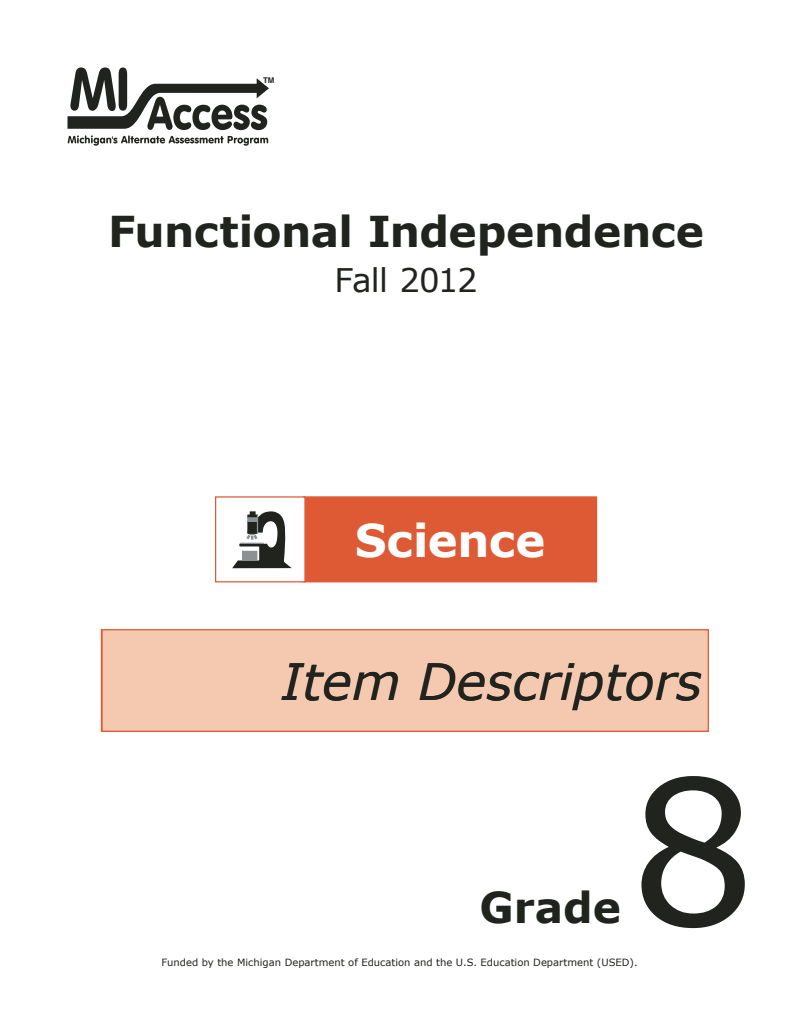
<style>
.page{position:relative;width:810px;height:1035px;background:#fff}
.page>*{position:absolute;margin:0;border:0;box-sizing:border-box;transform-origin:0 0}
.t1{font:200px "Verdana";color:#20231e}
.t2{font:italic 50px "Verdana";color:#20231e}
.t3{font:700 45px "Verdana";letter-spacing:-.005em;color:#fff}
.t4{font:700 42.5px "Verdana";letter-spacing:-.01em;color:#20231e}
.t5{font:32.5px "Verdana";letter-spacing:-.035em;color:#20231e}
.t6{font:10px "Verdana";color:#20231e}
.t7{font:700 7.88px "Helvetica";color:#20231e}
</style>
<div class="page">
<svg style="left:68px;top:68px;width:201px;height:78px"></svg>
<div style="left:303px;top:497px;width:294px;height:85px;background:#de5a35"></div>
<div style="left:303px;top:496px;width:294px;height:86px;border:1px solid #de5a35"></div>
<div style="left:216px;top:497px;width:89px;height:85px;background:#fff"></div>
<svg style="left:232px;top:511px;width:59px;height:58px"></svg>
<svg style="left:247px;top:517px;width:11px;height:5px"></svg>
<div style="left:242px;top:551px;width:15px;height:9px;background:#8b9293"></div>
<div style="left:215px;top:496px;width:91px;height:86px;border:1px solid #de5a35"></div>
<div style="left:102px;top:630px;width:606px;height:101px;background:#f4c9af"></div>
<div style="left:101px;top:629px;width:608px;height:103px;border:1px solid #de5a35"></div>
<p class="t7" style="left:263px;top:74px;width:13px">TM</p>
<h3 class="t4" style="left:108px;top:202px;width:597px">Functional Independence</h3>
<h3 class="t5" style="left:334px;top:258px;width:145px">Fall 2012</h3>
<h3 class="t3" style="left:355px;top:508px;width:192px">Science</h3>
<h3 class="t2" style="left:281px;top:647px;width:422px">Item Descriptors</h3>
<h3 class="t4" style="left:480px;top:878px;width:143px">Grade</h3>
<h1 class="t1" style="left:630px;top:715px;width:129px">8</h1>
<p class="t6" style="left:161px;top:955px;width:478px">Funded by the Michigan Department of Education and the U.S. Education Department (USED).</p>
</div>
